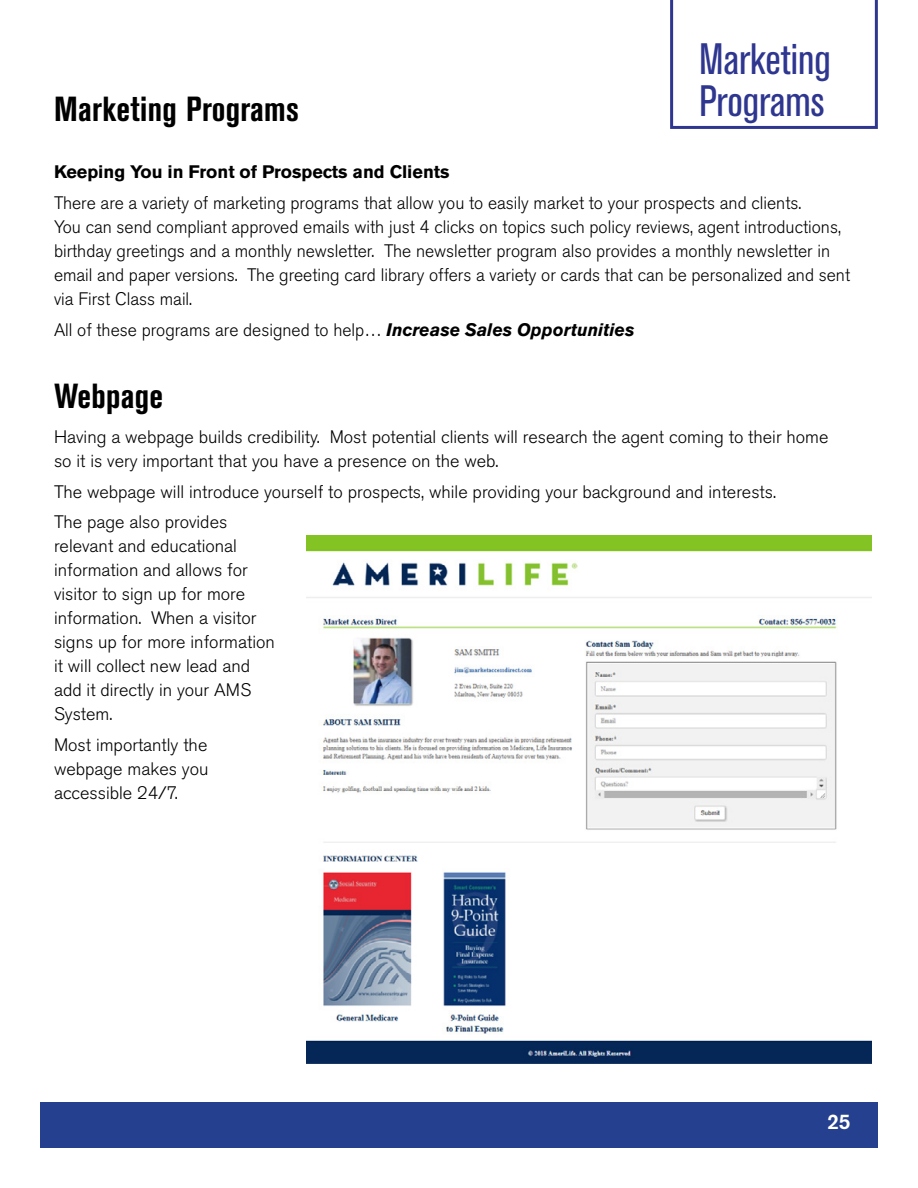
<style>
.page{position:relative;width:918px;height:1188px;background:#fff}
.page>*{position:absolute;margin:0;border:0;box-sizing:border-box;transform-origin:0 0}
.t1{font:condensed 43.5px/41.4px "Akzidenz Grotesk BE";color:#2e3690}
.t2{font:700 condensed 34.5px "Akzidenz Grotesk BE";letter-spacing:.01em;color:#000}
.t3{font:500 21px "Akzidenz Grotesk BE";color:#fff}
.t4{font:300 18px/24px "Akzidenz Grotesk BE";color:#000}
.t5{font:700 18px "Akzidenz Grotesk BE";color:#000}
.s1{font-weight:700;font-style:italic}
</style>
<div class="page">
<div style="left:40px;top:1102px;width:837px;height:46px;background:#25408f"></div>
<svg style="left:670px;top:0;width:208px;height:129px"></svg>
<img style="left:307px;top:535px;width:564px;height:529px">
<h1 class="t1" style="left:699px;top:40px;width:133px">Marketing<br>Programs</h1>
<h2 class="t2" style="left:54px;top:89px;width:247px">Marketing Programs</h2>
<p class="t5" style="left:54px;top:162px;width:397px">Keeping You in Front of Prospects and Clients</p>
<p class="t4" style="left:54px;top:191px;width:798px">There are a variety of marketing programs that allow you to easily market to your prospects and clients.<br>You can send compliant approved emails with just 4 clicks on topics such policy reviews, agent introductions, birthday greetings and a monthly newsletter. The newsletter program also provides a monthly newsletter in email and paper versions. The greeting card library offers a variety or cards that can be personalized and sent via First Class mail.</p>
<p class="t4" style="left:54px;top:318px;width:582px">All of these programs are designed to help… <span class="s1">Increase Sales Opportunities</span></p>
<h2 class="t2" style="left:54px;top:377px;width:111px">Webpage</h2>
<p class="t4" style="left:54px;top:425px;width:776px">Having a webpage builds credibility. Most potential clients will research the agent coming to their home so it is very important that you have a presence on the web.</p>
<p class="t4" style="left:54px;top:476px;width:724px;line-height:30.8px">The webpage will introduce yourself to prospects, while providing your background and interests.<br>The page also provides</p>
<p class="t4" style="left:54px;top:534px;width:222px">relevant and educational information and allows for visitor to sign up for more information. When a visitor signs up for more information it will collect new lead and add it directly in your AMS<br>System.</p>
<p class="t4" style="left:54px;top:733px;width:156px;text-align:justify">Most importantly the webpage makes you accessible 24/7.</p>
<p class="t3" style="left:827px;top:1109px;width:25px">25</p>
</div>
